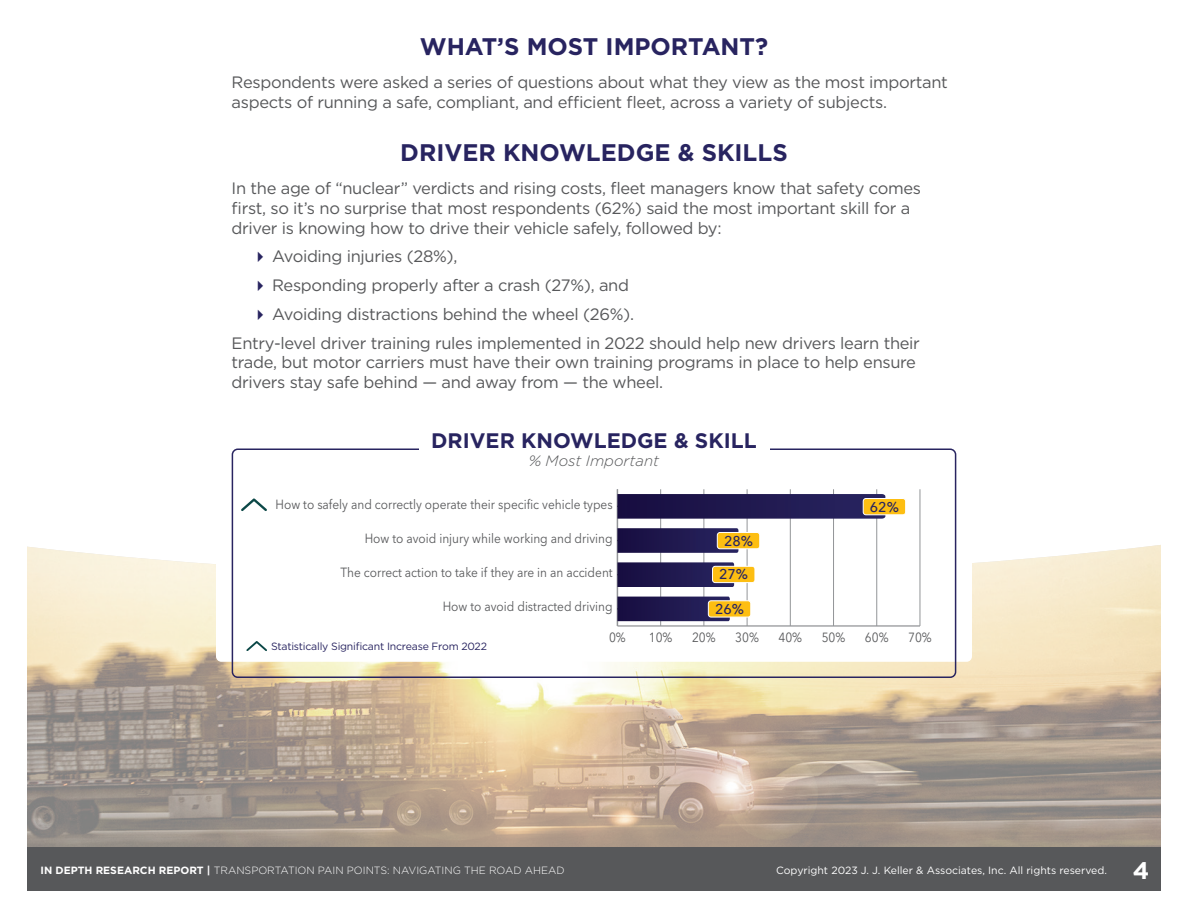
<style>
.page{position:relative;width:1188px;height:918px;background:#fff}
.page>*{position:absolute;margin:0;border:0;box-sizing:border-box;transform-origin:0 0}
.t1{font:700 24px "Gotham";color:#282460}
.t2{font:700 24px "Gotham";color:#fff}
.t3{font:700 21px "Gotham";color:#282460}
.t4{font:16.5px/19.8px "Gotham";letter-spacing:-.02em;color:#57585a}
.t5{font:italic 300 15px "Gotham";color:#57585a}
.t6{font:500 14.1px "Avenir Next LT Pro";color:#282460}
.t7{font:13.2px "Avenir Next LT Pro";color:#57585a;scale:.9 1}
.t8{font:300 10.5px "Gotham";color:#fff}
.t9{font:10.5px "Gotham";color:#fff}
.t10{font:10.5px "Gotham";letter-spacing:-.02em;color:#282460}
.s1{font-weight:700}
</style>
<div class="page">
<img style="left:27px;top:545px;width:1134px;height:303px">
<div style="left:216px;top:455px;width:756px;height:207px;background:#fff;border-radius:5px"></div>
<hr style="left:617px;top:625px;width:303px;height:2px;background:#939598">
<hr style="left:660px;top:489px;width:1px;height:137px;background:#939598">
<hr style="left:704px;top:489px;width:1px;height:137px;background:#939598">
<hr style="left:747px;top:489px;width:1px;height:137px;background:#939598">
<hr style="left:790px;top:489px;width:1px;height:137px;background:#939598">
<hr style="left:833px;top:489px;width:1px;height:137px;background:#939598">
<hr style="left:876px;top:489px;width:1px;height:137px;background:#939598">
<hr style="left:920px;top:489px;width:1px;height:137px;background:#939598">
<hr style="left:617px;top:489px;width:1px;height:137px;background:#939598">
<svg style="left:617px;top:494px;width:268px;height:25px;background:#231c52"></svg>
<svg style="left:617px;top:528px;width:121px;height:25px;background:#231d51"></svg>
<svg style="left:617px;top:562px;width:117px;height:25px;background:#231c51"></svg>
<svg style="left:617px;top:597px;width:113px;height:24px;background:#221b50"></svg>
<div style="left:863px;top:498px;width:43px;height:17px;background:#fdbe12;border-radius:3px"></div>
<div style="left:863px;top:498px;width:43px;height:17px;border:1px solid #fff;border-radius:3px"></div>
<div style="left:717px;top:532px;width:43px;height:17px;background:#fdbe12;border-radius:3px"></div>
<div style="left:717px;top:532px;width:43px;height:17px;border:1px solid #fff;border-radius:3px"></div>
<div style="left:713px;top:566px;width:42px;height:17px;background:#fdbe12;border-radius:3px"></div>
<div style="left:712px;top:566px;width:43px;height:17px;border:1px solid #fff;border-radius:3px"></div>
<div style="left:708px;top:601px;width:43px;height:16px;background:#fdbe12;border-radius:3px"></div>
<div style="left:708px;top:601px;width:43px;height:16px;border:1px solid #fff;border-radius:3px"></div>
<div style="left:232px;top:448px;width:724px;height:230px;border:2px solid #282460;border-radius:5px"></div>
<div style="left:419px;top:431px;width:350px;height:35px;background:#fff"></div>
<svg style="left:241px;top:498px;width:26px;height:13px"></svg>
<svg style="left:246px;top:641px;width:21px;height:10px"></svg>
<div style="left:27px;top:848px;width:1134px;height:43px;background:#57585a"></div>
<h1 class="t1" style="left:420px;top:30px;width:350px">WHAT’S MOST IMPORTANT?</h1>
<p class="t4" style="left:232px;top:72px;width:718px">Respondents were asked a series of questions about what they view as the most important aspects of running a safe, compliant, and efficient fleet, across a variety of subjects.</p>
<h1 class="t1" style="left:400px;top:136px;width:389px">DRIVER KNOWLEDGE &amp; SKILLS</h1>
<p class="t4" style="left:232px;top:178px;width:691px">In the age of “nuclear” verdicts and rising costs, fleet managers know that safety comes first, so it’s no surprise that most respondents (62%) said the most important skill for a driver is knowing how to drive their vehicle safely, followed by:</p>
<p class="t4" style="left:272px;top:246px;width:187px">Avoiding injuries (28%),</p>
<p class="t4" style="left:272px;top:275px;width:358px">Responding properly after a crash (27%), and</p>
<p class="t4" style="left:272px;top:304px;width:363px">Avoiding distractions behind the wheel (26%).</p>
<p class="t4" style="left:232px;top:332px;width:690px">Entry-level driver training rules implemented in 2022 should help new drivers learn their</p>
<p class="t4" style="left:232px;top:352px;width:686px">trade, but motor carriers must have their own training programs in place to help ensure drivers stay safe behind — and away from — the wheel.</p>
<p class="t3" style="left:431px;top:427px;width:327px">DRIVER KNOWLEDGE &amp; SKILL</p>
<p class="t5" style="left:529px;top:451px;width:132px">% Most Important</p>
<p class="t7" style="left:276px;top:496px;width:376px">How to safely and correctly operate their specific vehicle types</p>
<p class="t6" style="left:870px;top:498px;width:30px">62%</p>
<p class="t6" style="left:724px;top:532px;width:30px">28%</p>
<p class="t6" style="left:719px;top:566px;width:30px">27%</p>
<p class="t6" style="left:715px;top:600px;width:30px">26%</p>
<p class="t7" style="left:365px;top:530px;width:277px">How to avoid injury while working and driving</p>
<p class="t7" style="left:341px;top:565px;width:304px">The correct action to take if they are in an accident</p>
<p class="t7" style="left:443px;top:599px;width:190px">How to avoid distracted driving</p>
<p class="t10" style="left:271px;top:640px;width:217px">Statistically Significant Increase From 2022</p>
<p class="t7" style="left:609px;top:629px;width:20px">0%</p>
<p class="t7" style="left:649px;top:629px;width:28px">10%</p>
<p class="t7" style="left:692px;top:629px;width:28px">20%</p>
<p class="t7" style="left:735px;top:629px;width:28px">30%</p>
<p class="t7" style="left:778px;top:629px;width:28px">40%</p>
<p class="t7" style="left:822px;top:629px;width:28px">50%</p>
<p class="t7" style="left:865px;top:629px;width:28px">60%</p>
<p class="t7" style="left:908px;top:629px;width:28px">70%</p>
<p class="t8" style="left:40px;top:863px;width:526px"><span class="s1">IN DEPTH RESEARCH REPORT |</span> TRANSPORTATION PAIN POINTS: NAVIGATING THE ROAD AHEAD</p>
<p class="t9" style="left:776px;top:863px;width:332px">Copyright 2023 J. J. Keller &amp; Associates, Inc. All rights reserved.</p>
<h1 class="t2" style="left:1133px;top:855px;width:18px">4</h1>
</div>
